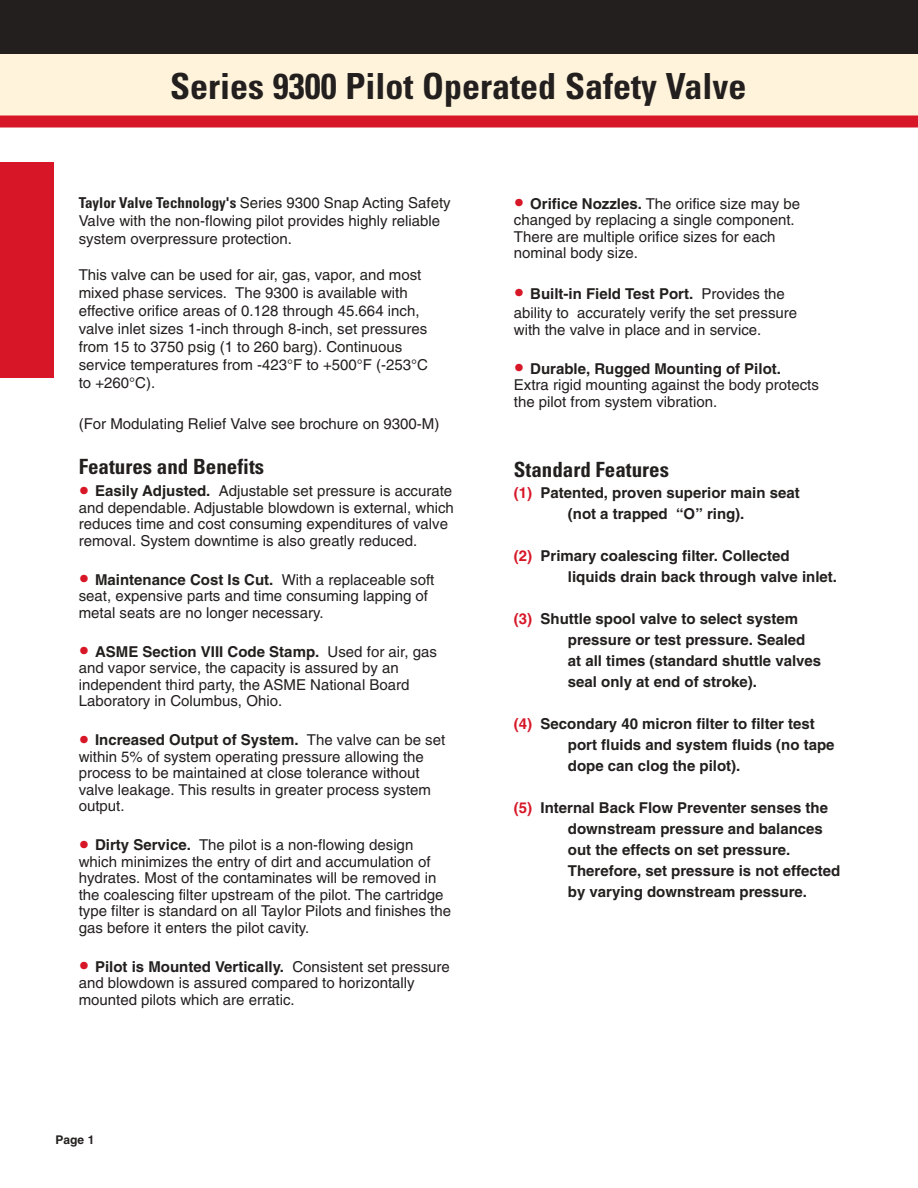
<style>
.page{position:relative;width:918px;height:1188px;background:#fff}
.page>*{position:absolute;margin:0;border:0;box-sizing:border-box;transform-origin:0 0}
.t1{font:700 condensed 36px "Univers";color:#231f1f}
.t2{font:700 condensed 21px "Univers";color:#231f1f}
.t3{font:15px/16.5px "Helvetica";color:#231f1f}
.t4{font:700 15px/21px "Helvetica";color:#231f1f}
.t5{font:700 12px "Helvetica";color:#231f1f}
.s1{font-family:"Univers";font-weight:700;font-stretch:condensed}
.s2{font-family:"Helvetica Neue";font-weight:700;font-size:21px;color:#d71728}
.s3{font-weight:700}
.s4{color:#d71728}
</style>
<div class="page">
<div style="left:0;top:162px;width:54px;height:216px;background:#d71728"></div>
<div style="left:0;top:0;width:918px;height:74px;background:#231f1f"></div>
<div style="left:0;top:54px;width:918px;height:68px;background:#fff4db"></div>
<div style="left:0;top:116px;width:918px;height:12px;background:#d71728"></div>
<h1 class="t1" style="left:170px;top:73px;width:578px">Series 9300 Pilot Operated Safety Valve</h1>
<p class="t3" style="left:79px;top:196px;width:373px;line-height:18px"><span class="s1">Taylor Valve Technology's</span> Series 9300 Snap Acting Safety<br>Valve with the non-flowing pilot provides highly reliable system overpressure protection.</p>
<p class="t3" style="left:79px;top:268px;width:351px;line-height:18px">This valve can be used for air, gas, vapor, and most mixed phase services. The 9300 is available with effective orifice areas of 0.128 through 45.664 inch, valve inlet sizes 1-inch through 8-inch, set pressures from 15 to 3750 psig (1 to 260 barg). Continuous service temperatures from -423°F to +500°F (-253°C to +260°C).</p>
<p class="t3" style="left:79px;top:417px;width:362px">(For Modulating Relief Valve see brochure on 9300-M)</p>
<h2 class="t2" style="left:79px;top:459px;width:187px">Features and Benefits</h2>
<p class="t3" style="left:79px;top:484px;width:377px"><span class="s2">•</span> <span class="s3">Easily Adjusted.</span> Adjustable set pressure is accurate and dependable. Adjustable blowdown is external, which reduces time and cost consuming expenditures of valve removal. System downtime is also greatly reduced.</p>
<p class="t3" style="left:79px;top:573px;width:357px"><span class="s2">•</span> <span class="s3">Maintenance Cost Is Cut.</span> With a replaceable soft seat, expensive parts and time consuming lapping of metal seats are no longer necessary.</p>
<p class="t3" style="left:79px;top:645px;width:360px"><span class="s2">•</span> <span class="s3">ASME Section VIII Code Stamp.</span> Used for air, gas and vapor service, the capacity is assured by an independent third party, the ASME National Board Laboratory in Columbus, Ohio.</p>
<p class="t3" style="left:79px;top:733px;width:368px"><span class="s2">•</span> <span class="s3">Increased Output of System.</span> The valve can be set within 5% of system operating pressure allowing the process to be maintained at close tolerance without valve leakage. This results in greater process system output.</p>
<p class="t3" style="left:79px;top:838px;width:374px"><span class="s2">•</span> <span class="s3">Dirty Service.</span> The pilot is a non-flowing design which minimizes the entry of dirt and accumulation of hydrates. Most of the contaminates will be removed in the coalescing filter upstream of the pilot. The cartridge type filter is standard on all Taylor Pilots and finishes the gas before it enters the pilot cavity.</p>
<p class="t3" style="left:79px;top:960px;width:373px"><span class="s2">•</span> <span class="s3">Pilot is Mounted Vertically.</span> Consistent set pressure and blowdown is assured compared to horizontally mounted pilots which are erratic.</p>
<p class="t5" style="left:56px;top:1136px;width:41px">Page 1</p>
<p class="t3" style="left:514px;top:197px;width:288px"><span class="s2">•</span> <span class="s3">Orifice Nozzles.</span> The orifice size may be changed by replacing a single component.<br>There are multiple orifice sizes for each nominal body size.</p>
<p class="t3" style="left:514px;top:285px;width:285px;line-height:19.5px"><span class="s2">•</span> <span class="s3">Built-in Field Test Port.</span> Provides the ability to accurately verify the set pressure</p>
<p class="t3" style="left:514px;top:323px;width:249px">with the valve in place and in service.</p>
<p class="t3" style="left:514px;top:362px;width:307px"><span class="s2">•</span> <span class="s3">Durable, Rugged Mounting of Pilot.<br></span>Extra rigid mounting against the body protects the pilot from system vibration.</p>
<h2 class="t2" style="left:514px;top:462px;width:157px">Standard Features</h2>
<p class="t4" style="left:514px;top:484px;width:287px;text-align:center"><span class="s4">(1)</span> Patented, proven superior main seat (not a trapped “O” ring).</p>
<p class="t4" style="left:568px;top:547px;width:271px;text-indent:-54px"><span class="s4">(2)</span> Primary coalescing filter. Collected liquids drain back through valve inlet.</p>
<p class="t4" style="left:568px;top:610px;width:255px;text-indent:-54px"><span class="s4">(3)</span> Shuttle spool valve to select system pressure or test pressure. Sealed at all times (standard shuttle valves seal only at end of stroke).</p>
<p class="t4" style="left:568px;top:715px;width:268px;text-indent:-54px"><span class="s4">(4)</span> Secondary 40 micron filter to filter test port fluids and system fluids (no tape dope can clog the pilot).</p>
<p class="t4" style="left:568px;top:799px;width:274px;text-indent:-54px"><span class="s4">(5)</span> Internal Back Flow Preventer senses the downstream pressure and balances out the effects on set pressure.<br>Therefore, set pressure is not effected by varying downstream pressure.</p>
</div>
